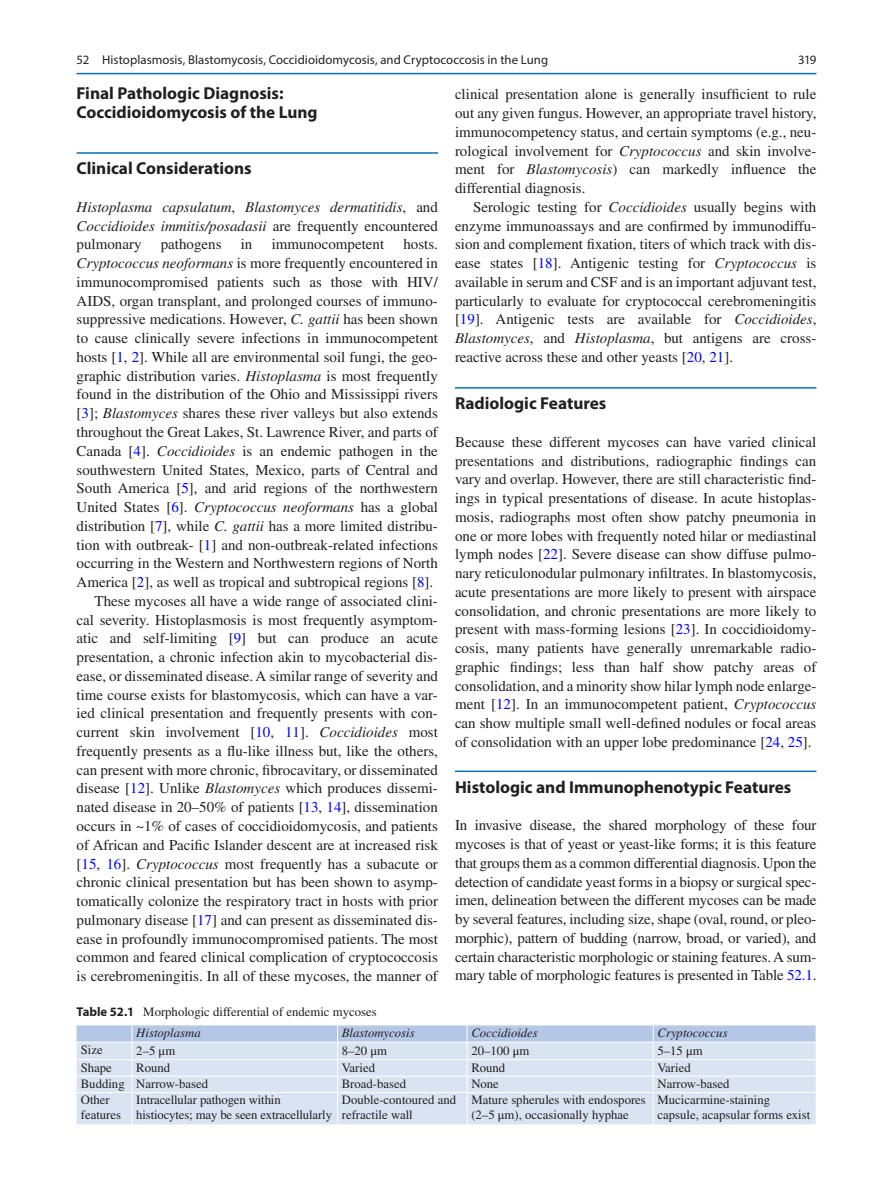
<style>
.page{position:relative;width:893px;height:1187px;background:#fff}
.page>*{position:absolute;margin:0;border:0;box-sizing:border-box;transform-origin:0 0}
._1_hd{font:700 17.25px/18.8px "Myriad Pro";color:#231f20}
.Text_flush{font:15px/18.8px "Times LT Std";color:#231f20;text-align:justify}
.Text{font:15px/18.8px "Times LT Std";color:#231f20;text-align:justify}
.Text_flush-2{font:italic 15px/18.8px "Times LT Std";color:#231f20;text-align:justify}
.T_Body{font:12.75px/15px "Times LT Std";color:#231f20}
.t1{font:12.75px "Myriad Pro";letter-spacing:.005em;color:#231f20}
.T_Head{font:italic 12.75px "Times LT Std";color:#231f20}
.s1{font-style:normal}
.s2{font-style:italic}
.s3{color:#00f}
.s4{font-family:"Myriad Pro";font-weight:700}
.s5{font-family:"STIX General"}
</style>
<div class="page">
<hr style="left:77px;top:152px;width:361px;height:2px;background:#0073bc">
<hr style="left:455px;top:387px;width:361px;height:1px;background:#0073bc">
<hr style="left:455px;top:770px;width:361px;height:2px;background:#0073bc">
<div style="left:77px;top:1093px;width:739px;height:31px;background:#d9e3f2"></div>
<svg style="left:77px;top:1025px;width:739px;height:67px;background:#d2ddef"></svg>
<hr style="left:467px;top:1092px;width:1px;height:32px;background:#fff">
<hr style="left:337px;top:1092px;width:1px;height:32px;background:#fff">
<hr style="left:653px;top:1092px;width:1px;height:32px;background:#fff">
<hr style="left:132px;top:1092px;width:1px;height:32px;background:#fff">
<hr style="left:77px;top:73px;width:739px;height:1px;background:#0073bc">
<p class="t1" style="left:77px;top:52px;width:473px">52 Histoplasmosis, Blastomycosis, Coccidioidomycosis, and Cryptococcosis in the Lung</p>
<p class="t1" style="left:798px;top:52px;width:20px">319</p>
<h2 class="_1_hd" style="left:77px;top:84px;width:243px">Final Pathologic Diagnosis:<br>Coccidioidomycosis of the Lung</h2>
<h2 class="_1_hd" style="left:77px;top:159px;width:177px">Clinical Considerations</h2>
<p class="Text_flush-2" style="left:77px;top:197px;width:363px">Histoplasma capsulatum<span class="s1">,</span> Blastomyces dermatitidis<span class="s1">, and </span>Coccidioides immitis/posadasii <span class="s1">are frequently encountered pulmonary</span></p>
<p class="Text_flush" style="left:77px;top:235px;width:363px;text-indent:327px">hosts.<br><span class="s2">Cryptococcus neoformans</span> is more frequently encountered in immunocompromised patients such as those with HIV/ AIDS, organ transplant, and prolonged courses of immuno&shy;suppressive medications. However, <span class="s2">C. gattii</span> has been shown to cause clinically severe infections in immunocompetent hosts [<span class="s3">1</span>, <span class="s3">2</span>]. While all are environmental soil fungi, the geo&shy;graphic distribution varies. <span class="s2">Histoplasma</span> is most frequently found in the distribution of the Ohio and Mississippi rivers [<span class="s3">3</span>]; <span class="s2">Blastomyces</span> shares these river valleys but also extends throughout the Great Lakes, St. Lawrence River, and parts of Canada [<span class="s3">4</span>]. <span class="s2">Coccidioides</span> is an endemic pathogen in the southwestern United States, Mexico, parts of Central and South America [<span class="s3">5</span>], and arid regions of the northwestern United States [<span class="s3">6</span>]. <span class="s2">Cryptococcus neoformans</span> has a global distribution [<span class="s3">7</span>], while <span class="s2">C. gattii</span> has a more limited distribu&shy;tion with outbreak- [<span class="s3">1</span>] and non-outbreak-related infections occurring in the Western and Northwestern regions of North America [<span class="s3">2</span>], as well as tropical and subtropical regions [<span class="s3">8</span>].</p>
<p class="Text" style="left:77px;top:591px;width:363px;text-indent:18px">These mycoses all have a wide range of associated clini&shy;cal severity. Histoplasmosis is most frequently asymptom&shy;atic and self-limiting [<span class="s3">9</span>] but can produce an acute presentation, a chronic infection akin to mycobacterial dis&shy;ease, or disseminated disease. A similar range of severity and time course exists for blastomycosis, which can have a var&shy;ied clinical presentation and frequently presents with con&shy;current skin involvement [<span class="s3">10</span>, <span class="s3">11</span>]. <span class="s2">Coccidioides</span> most frequently presents as a flu-like illness but, like the others, can present with more chronic, fibrocavitary, or disseminated disease [<span class="s3">12</span>]. Unlike <span class="s2">Blastomyces</span> which produces dissemi&shy;nated disease in 20–50% of patients [<span class="s3">13</span>, <span class="s3">14</span>], dissemination occurs in ~1% of cases of coccidioidomycosis, and patients of African and Pacific Islander descent are at increased risk [<span class="s3">15</span>, <span class="s3">16</span>]. <span class="s2">Cryptococcus</span> most frequently has a subacute or chronic clinical presentation but has been shown to asymp&shy;tomatically colonize the respiratory tract in hosts with prior pulmonary disease [<span class="s3">17</span>] and can present as disseminated dis&shy;ease in profoundly immunocompromised patients. The most common and feared clinical complication of cryptococcosis is cerebromeningitis. In all of these mycoses, the manner of</p>
<p class="Text_flush" style="left:161px;top:235px;width:62px">pathogens</p>
<p class="Text_flush" style="left:241px;top:235px;width:13px">in</p>
<p class="Text_flush" style="left:272px;top:235px;width:114px">immunocompetent</p>
<p class="Text" style="left:455px;top:85px;width:363px">clinical presentation alone is generally insufficient to rule out any given fungus. However, an appropriate travel history, immunocompetency status, and certain symptoms (e.g., neu&shy;rological involvement for <span class="s2">Cryptococcus</span> and skin involve&shy;ment for <span class="s2">Blastomycosis</span>) can markedly influence the differential diagnosis.</p>
<p class="Text" style="left:455px;top:197px;width:363px;text-indent:18px">Serologic testing for <span class="s2">Coccidioides</span> usually begins with enzyme immunoassays and are confirmed by immunodiffu&shy;sion and complement fixation, titers of which track with dis&shy;ease states [<span class="s3">18</span>]. Antigenic testing for <span class="s2">Cryptococcus</span> is available in serum and CSF and is an important adjuvant test, particularly to evaluate for cryptococcal cerebromeningitis [<span class="s3">19</span>]. Antigenic tests are available for <span class="s2">Coccidioides</span>, <span class="s2">Blastomyces</span>, and <span class="s2">Histoplasma</span>, but antigens are cross&shy;reactive across these and other yeasts [<span class="s3">20</span>, <span class="s3">21</span>].</p>
<h2 class="_1_hd" style="left:455px;top:393px;width:153px">Radiologic Features</h2>
<p class="Text_flush" style="left:455px;top:432px;width:363px">Because these different mycoses can have varied clinical presentations and distributions, radiographic findings can vary and overlap. However, there are still characteristic find&shy;ings in typical presentations of disease. In acute histoplas&shy;mosis, radiographs most often show patchy pneumonia in one or more lobes with frequently noted hilar or mediastinal lymph nodes [<span class="s3">22</span>]. Severe disease can show diffuse pulmo&shy;nary reticulonodular pulmonary infiltrates. In blastomycosis, acute presentations are more likely to present with airspace consolidation, and chronic presentations are more likely to present with mass-forming lesions [<span class="s3">23</span>]. In coccidioidomy&shy;cosis, many patients have generally unremarkable radio&shy;graphic findings; less than half show patchy areas of consolidation, and a minority show hilar lymph node enlarge&shy;ment [<span class="s3">12</span>]. In an immunocompetent patient, <span class="s2">Cryptococcus </span>can show multiple small well-defined nodules or focal areas of consolidation with an upper lobe predominance [<span class="s3">24</span>, <span class="s3">25</span>].</p>
<h2 class="_1_hd" style="left:455px;top:777px;width:338px">Histologic and Immunophenotypic Features</h2>
<p class="Text_flush" style="left:455px;top:815px;width:363px">In invasive disease, the shared morphology of these four mycoses is that of yeast or yeast-like forms; it is this feature that groups them as a common differential diagnosis. Upon the detection of candidate yeast forms in a biopsy or surgical spec&shy;imen, delineation between the different mycoses can be made by several features, including size, shape (oval, round, or pleo&shy;morphic), pattern of budding (narrow, broad, or varied), and certain characteristic morphologic or staining features. A sum&shy;mary table of morphologic features is presented in Table <span class="s3">52.1</span>.</p>
<p class="T_Body" style="left:77px;top:1003px;width:302px"><span class="s4">Table 52.1</span> Morphologic differential of endemic mycoses</p>
<p class="T_Head" style="left:136px;top:1025px;width:66px">Histoplasma</p>
<p class="T_Head" style="left:342px;top:1025px;width:74px">Blastomycosis</p>
<p class="T_Head" style="left:471px;top:1025px;width:68px">Coccidioides</p>
<p class="T_Head" style="left:657px;top:1025px;width:72px">Cryptococcus</p>
<p class="T_Body" style="left:81px;top:1042px;width:23px">Size</p>
<p class="T_Body" style="left:136px;top:1043px;width:40px">2–5 <span class="s5">μ</span>m</p>
<p class="T_Body" style="left:342px;top:1043px;width:47px">8–20 <span class="s5">μ</span>m</p>
<p class="T_Body" style="left:471px;top:1043px;width:60px">20–100 <span class="s5">μ</span>m</p>
<p class="T_Body" style="left:657px;top:1043px;width:47px">5–15 <span class="s5">μ</span>m</p>
<p class="T_Body" style="left:81px;top:1059px;width:33px">Shape</p>
<p class="T_Body" style="left:136px;top:1059px;width:36px">Round</p>
<p class="T_Body" style="left:342px;top:1059px;width:35px">Varied</p>
<p class="T_Body" style="left:471px;top:1059px;width:36px">Round</p>
<p class="T_Body" style="left:657px;top:1059px;width:35px">Varied</p>
<p class="T_Body" style="left:81px;top:1075px;width:45px">Budding</p>
<p class="T_Body" style="left:136px;top:1075px;width:73px">Narrow-based</p>
<p class="T_Body" style="left:342px;top:1075px;width:66px">Broad-based</p>
<p class="T_Body" style="left:471px;top:1075px;width:29px">None</p>
<p class="T_Body" style="left:657px;top:1075px;width:73px">Narrow-based</p>
<p class="T_Body" style="left:81px;top:1092px;width:42px">Other features</p>
<p class="T_Body" style="left:136px;top:1092px;width:197px">Intracellular pathogen within histiocytes; may be seen extracellularly</p>
<p class="T_Body" style="left:342px;top:1092px;width:116px">Double-contoured and refractile wall</p>
<p class="T_Body" style="left:471px;top:1092px;width:176px">Mature spherules with endospores (2–5 <span class="s5">μ</span>m), occasionally hyphae</p>
<p class="T_Body" style="left:657px;top:1092px;width:154px">Mucicarmine-staining capsule, acapsular forms exist</p>
</div>
